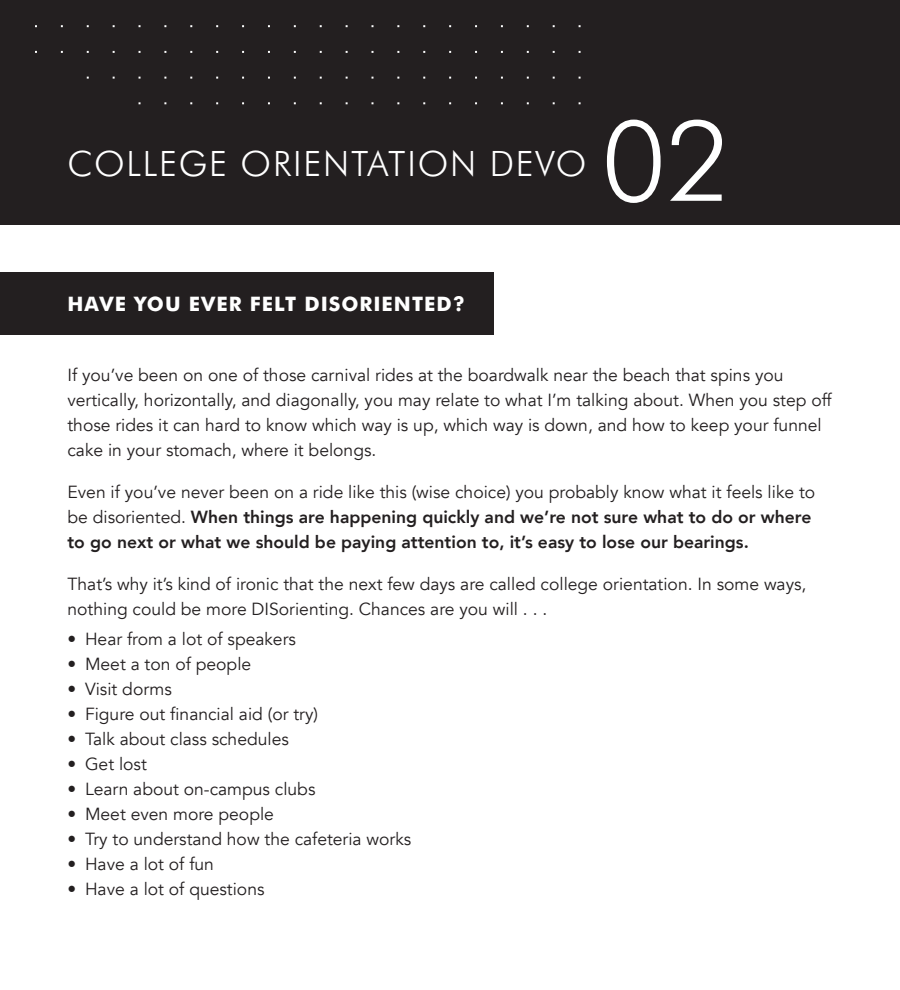
<style>
.page{position:relative;width:900px;height:990px;background:#fff}
.page>*{position:absolute;margin:0;border:0;box-sizing:border-box;transform-origin:0 0}
.t1{font:300 112.5px "Futura BT";color:#fff}
.t2{font:300 35px "Futura BT";letter-spacing:.05em;color:#fff}
.t3{font:700 20px "Futura BT";letter-spacing:.05em;color:#fff}
.t4{font:17.5px/25px "Avenir";color:#231f20}
.t5{font:800 17.5px/25px "Avenir";color:#231f20}
.s1{font-weight:400}
</style>
<div class="page">
<div style="left:0;top:0;width:900px;height:225px;background:#231f20"></div>
<div style="left:0;top:272px;width:493px;height:63px;background:#231f20"></div>
<h2 class="t2" style="left:68px;top:142px;width:521px">COLLEGE ORIENTATION DEVO</h2>
<h1 class="t1" style="left:601px;top:92px;width:131px">02</h1>
<p class="t3" style="left:68px;top:292px;width:399px">HAVE YOU EVER FELT DISORIENTED?</p>
<p class="t4" style="left:68px;top:363px;width:766px">If you’ve been on one of those carnival rides at the boardwalk near the beach that spins you vertically, horizontally, and diagonally, you may relate to what I’m talking about. When you step off those rides it can hard to know which way is up, which way is down, and how to keep your funnel cake in your stomach, where it belongs.</p>
<p class="t5" style="left:68px;top:480px;width:749px"><span class="s1">Even if you’ve never been on a ride like this (wise choice) you probably know what it feels like to be disoriented.</span> When things are happening quickly and we’re not sure what to do or where to go next or what we should be paying attention to, it’s easy to lose our bearings.</p>
<p class="t4" style="left:68px;top:572px;width:741px">That’s why it’s kind of ironic that the next few days are called college orientation. In some ways, nothing could be more DISorienting. Chances are you will . . .</p>
<p class="t4" style="left:68px;top:627px;width:230px">• Hear from a lot of speakers</p>
<p class="t4" style="left:68px;top:652px;width:185px">• Meet a ton of people</p>
<p class="t4" style="left:68px;top:677px;width:106px">• Visit dorms</p>
<p class="t4" style="left:68px;top:702px;width:252px">• Figure out financial aid (or try)</p>
<p class="t4" style="left:68px;top:727px;width:223px">• Talk about class schedules</p>
<p class="t4" style="left:68px;top:752px;width:81px">• Get lost</p>
<p class="t4" style="left:68px;top:777px;width:249px">• Learn about on-campus clubs</p>
<p class="t4" style="left:68px;top:802px;width:208px">• Meet even more people</p>
<p class="t4" style="left:68px;top:827px;width:345px">• Try to understand how the cafeteria works</p>
<p class="t4" style="left:68px;top:852px;width:148px">• Have a lot of fun</p>
<p class="t4" style="left:68px;top:877px;width:199px">• Have a lot of questions</p>
</div>
